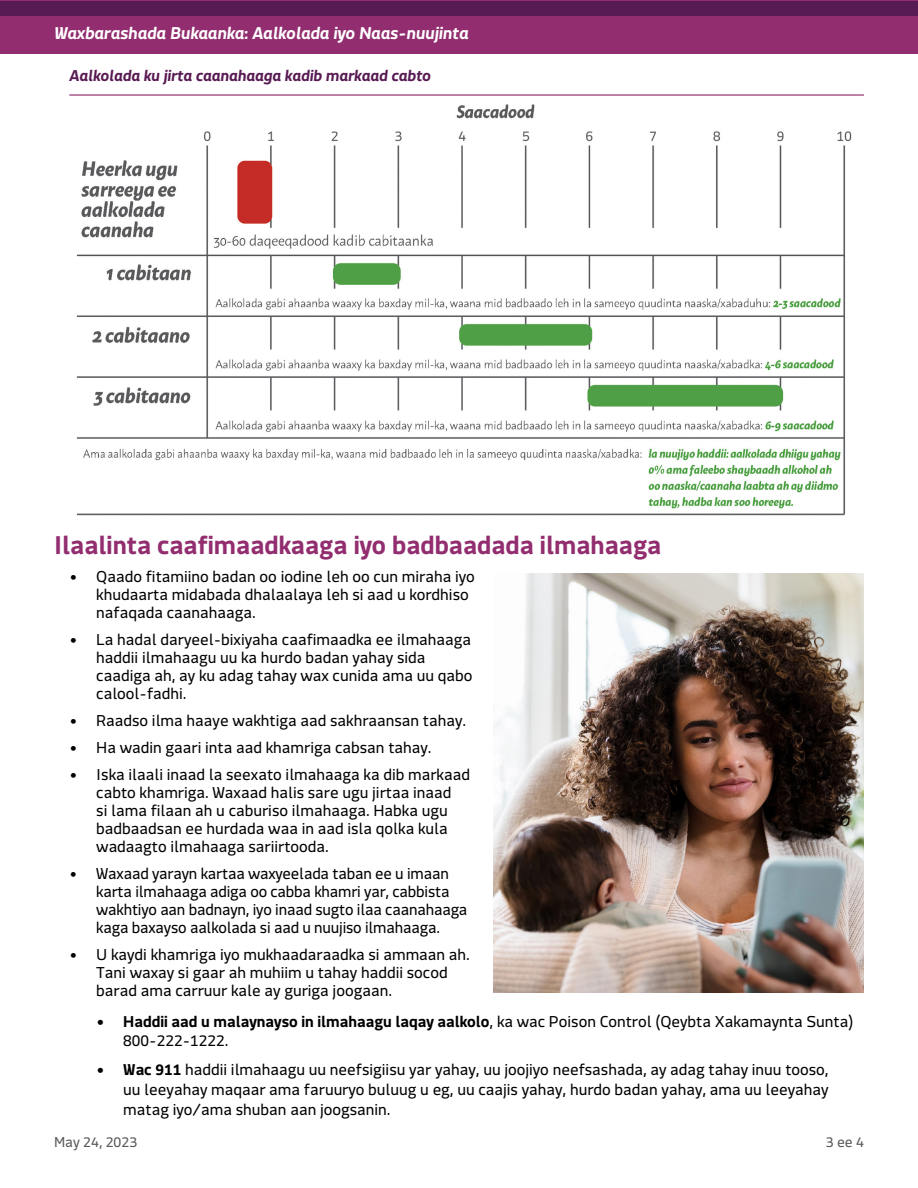
<style>
.page{position:relative;width:918px;height:1188px;background:#fff}
.page>*{position:absolute;margin:0;border:0;box-sizing:border-box;transform-origin:0 0}
.t1{font:700 27px "Macho Modular";color:#922d6f}
.t2{font:italic 700 18px "Macho Modular";color:#fff}
.t3{font:16.5px/18px "Macho Modular";color:#000}
.t4{font:italic 700 16.5px "Macho Modular";color:#581a52}
.t5{font:15px "Macho Modular";color:#58595b}
.s1{font-weight:700}
</style>
<div class="page">
<div style="left:0;top:1px;width:918px;height:53px;background:#922d6f"></div>
<div style="left:0;top:1px;width:918px;height:15px;background:#581a52"></div>
<img style="left:76px;top:104px;width:776px;height:412px">
<img style="left:493px;top:574px;width:371px;height:418px">
<hr style="left:69px;top:94px;width:795px;height:2px;background:#ab5b8f">
<p class="t2" style="left:54px;top:23px;width:416px">Waxbarashada Bukaanka: Aalkolada iyo Naas-nuujinta</p>
<p class="t4" style="left:69px;top:66px;width:363px">Aalkolada ku jirta caanahaaga kadib markaad cabto</p>
<h1 class="t1" style="left:54px;top:529px;width:609px">Ilaalinta caafimaadkaaga iyo badbaadada ilmahaaga</h1>
<p class="t3" style="left:96px;top:567px;width:380px;text-indent:-27px">• Qaado fitamiino badan oo iodine leh oo cun miraha iyo khudaarta midabada dhalaalaya leh si aad u kordhiso nafaqada caanahaaga.</p>
<p class="t3" style="left:96px;top:630px;width:378px;text-indent:-27px">• La hadal daryeel-bixiyaha caafimaadka ee ilmahaaga haddii ilmahaagu uu ka hurdo badan yahay sida caadiga ah, ay ku adag tahay wax cunida ama uu qabo calool-fadhi.</p>
<p class="t3" style="left:69px;top:711px;width:399px">• Raadso ilma haaye wakhtiga aad sakhraansan tahay.</p>
<p class="t3" style="left:69px;top:738px;width:364px">• Ha wadin gaari inta aad khamriga cabsan tahay.</p>
<p class="t3" style="left:96px;top:765px;width:375px;text-indent:-27px">• Iska ilaali inaad la seexato ilmahaaga ka dib markaad cabto khamriga. Waxaad halis sare ugu jirtaa inaad<br>si lama filaan ah u caburiso ilmahaaga. Habka ugu badbaadsan ee hurdada waa in aad isla qolka kula wadaagto ilmahaaga sariirtooda.</p>
<p class="t3" style="left:96px;top:864px;width:373px;text-indent:-27px">• Waxaad yarayn kartaa waxyeelada taban ee u imaan karta ilmahaaga adiga oo cabba khamri yar, cabbista wakhtiyo aan badnayn, iyo inaad sugto ilaa caanahaaga kaga baxayso aalkolada si aad u nuujiso ilmahaaga.</p>
<p class="t3" style="left:96px;top:945px;width:375px;text-indent:-27px">• U kaydi khamriga iyo mukhaadaraadka si ammaan ah.<br>Tani waxay si gaar ah muhiim u tahay haddii socod barad ama carruur kale ay guriga joogaan.</p>
<p class="t3" style="left:123px;top:1011px;width:732px;line-height:19.8px;text-indent:-27px"><span class="s1">• Haddii aad u malaynayso in ilmahaagu laqay aalkolo</span>, ka wac Poison Control (Qeybta Xakamaynta Sunta)<br>800-222-1222.</p>
<p class="t3" style="left:123px;top:1060px;width:707px;line-height:19.8px;text-align:justify;text-indent:-27px"><span class="s1">• Wac 911</span> haddii ilmahaagu uu neefsigiisu yar yahay, uu joojiyo neefsashada, ay adag tahay inuu tooso, uu leeyahay maqaar ama faruuryo buluug u eg, uu caajis yahay, hurdo badan yahay, ama uu leeyahay matag iyo/ama shuban aan joogsanin.</p>
<p class="t5" style="left:54px;top:1133px;width:85px">May 24, 2023</p>
<p class="t5" style="left:826px;top:1133px;width:40px">3 ee 4</p>
</div>
